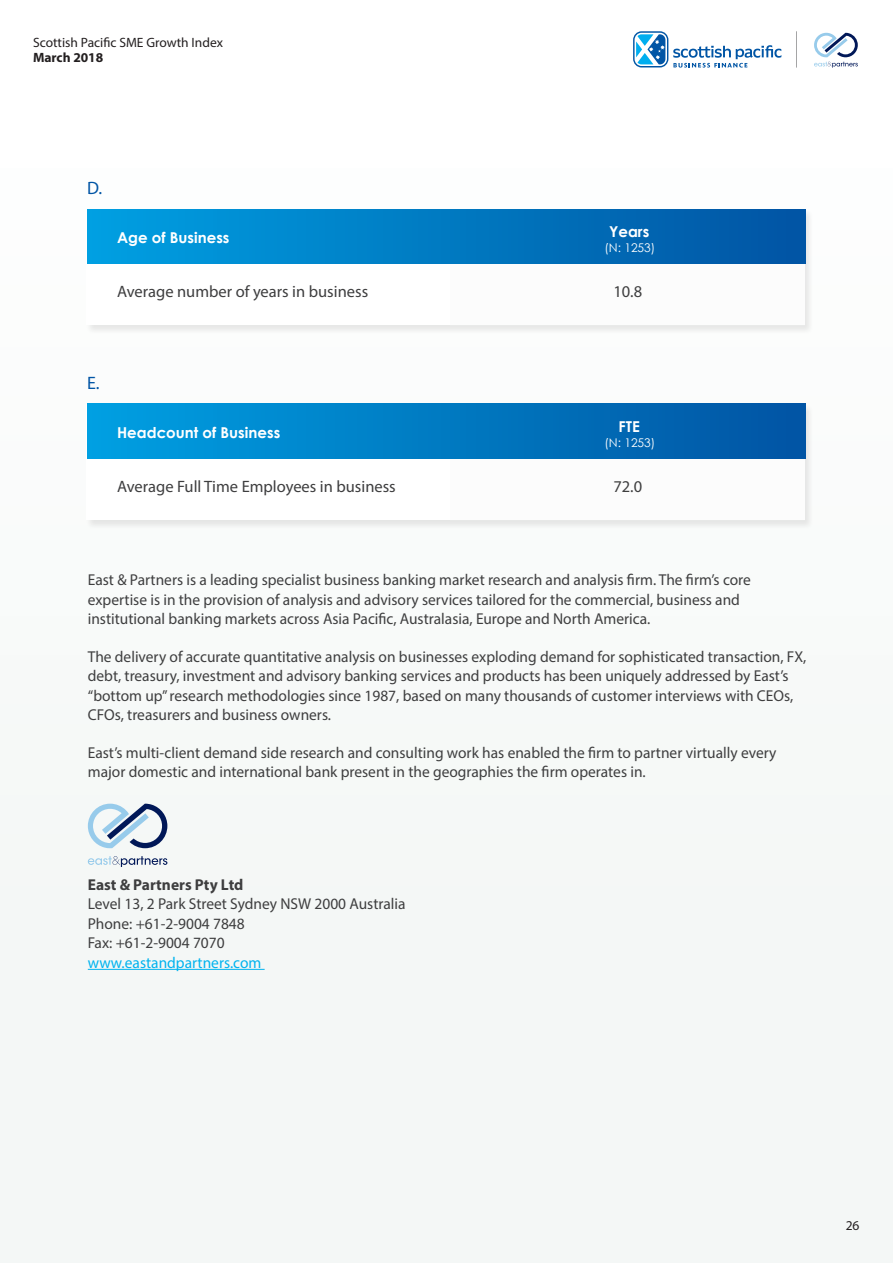
<style>
.page{position:relative;width:893px;height:1263px;background:#f6f9f7}
.page>*{position:absolute;margin:0;border:0;box-sizing:border-box;transform-origin:0 0}
.t1{font:18px "Myriad Pro";color:#0155a5}
.t2{font:16.5px "Myriad Pro";color:#3e3e3f}
.t3{font:15.75px/19.5px "Myriad Pro";color:#3e3e3f}
.t4{font:15.75px "Myriad Pro";color:#00b3ef}
.t5{font:700 15.75px "Myriad Pro";color:#3e3e3f}
.t6{font:700 15px "Century Gothic";color:#fff}
.t7{font:13.5px "Myriad Pro";color:#231f20}
.t8{font:700 13.5px "Myriad Pro";color:#231f20}
.t9{font:12px "Century Gothic";color:#fff}
</style>
<div class="page">
<div style="left:86px;top:209px;width:728px;height:126px;background:#231f20;opacity:.1"></div>
<div style="left:86px;top:210px;width:719px;height:115px;background:#fff"></div>
<div style="left:450px;top:212px;width:355px;height:114px;background:#fcfcfc"></div>
<div style="left:87px;top:209px;width:719px;height:54px;background:linear-gradient(to right,#00a0e2,#0154a2)"></div>
<div style="left:86px;top:404px;width:728px;height:125px;background:#edeeed"></div>
<div style="left:86px;top:404px;width:719px;height:116px;background:#fff"></div>
<div style="left:87px;top:404px;width:719px;height:54px;background:linear-gradient(to right,#00a0e2,#0154a2)"></div>
<hr style="left:88px;top:969px;width:177px;height:1px;background:#00b3ef">
<svg style="left:88px;top:856px;width:79px;height:11px"></svg>
<svg style="left:88px;top:804px;width:79px;height:44px"></svg>
<svg style="left:814px;top:33px;width:44px;height:35px"></svg>
<svg style="left:633px;top:31px;width:148px;height:37px"></svg>
<hr style="left:796px;top:31px;width:1px;height:37px;background:#3e3e3f">
<p class="t7" style="left:33px;top:34px;width:191px">Scottish Pacific SME Growth Index</p>
<p class="t8" style="left:33px;top:49px;width:72px">March 2018</p>
<p class="t1" style="left:87px;top:177px;width:17px">D.</p>
<p class="t6" style="left:117px;top:228px;width:114px">Age of Business</p>
<p class="t2" style="left:117px;top:281px;width:253px">Average number of years in business</p>
<p class="t1" style="left:87px;top:371px;width:14px">E.</p>
<p class="t6" style="left:117px;top:423px;width:165px">Headcount of Business</p>
<p class="t2" style="left:117px;top:476px;width:280px">Average Full Time Employees in business</p>
<p class="t6" style="left:609px;top:222px;width:42px">Years</p>
<p class="t9" style="left:604px;top:239px;width:52px">(N: 1253)</p>
<p class="t2" style="left:613px;top:281px;width:30px">10.8</p>
<p class="t6" style="left:619px;top:417px;width:23px">FTE</p>
<p class="t9" style="left:604px;top:434px;width:52px">(N: 1253)</p>
<p class="t2" style="left:613px;top:476px;width:30px">72.0</p>
<p class="t3" style="left:88px;top:570px;width:665px">East &amp; Partners is a leading specialist business banking market research and analysis firm. The firm’s core expertise is in the provision of analysis and advisory services tailored for the commercial, business and institutional banking markets across Asia Pacific, Australasia, Europe and North America.</p>
<p class="t3" style="left:88px;top:646px;width:720px">The delivery of accurate quantitative analysis on businesses exploding demand for sophisticated transaction, FX, debt, treasury, investment and advisory banking services and products has been uniquely addressed by East’s “bottom up” research methodologies since 1987, based on many thousands of customer interviews with CEOs, CFOs, treasurers and business owners.</p>
<p class="t3" style="left:88px;top:742px;width:690px">East’s multi-client demand side research and consulting work has enabled the firm to partner virtually every major domestic and international bank present in the geographies the firm operates in.</p>
<p class="t5" style="left:88px;top:874px;width:157px">East &amp; Partners Pty Ltd</p>
<p class="t3" style="left:88px;top:894px;width:319px">Level 13, 2 Park Street Sydney NSW 2000 Australia<br>Phone: +61-2-9004 7848<br>Fax: +61-2-9004 7070</p>
<p class="t4" style="left:88px;top:953px;width:175px">www.eastandpartners.com</p>
<p class="t7" style="left:846px;top:1217px;width:15px">26</p>
</div>
